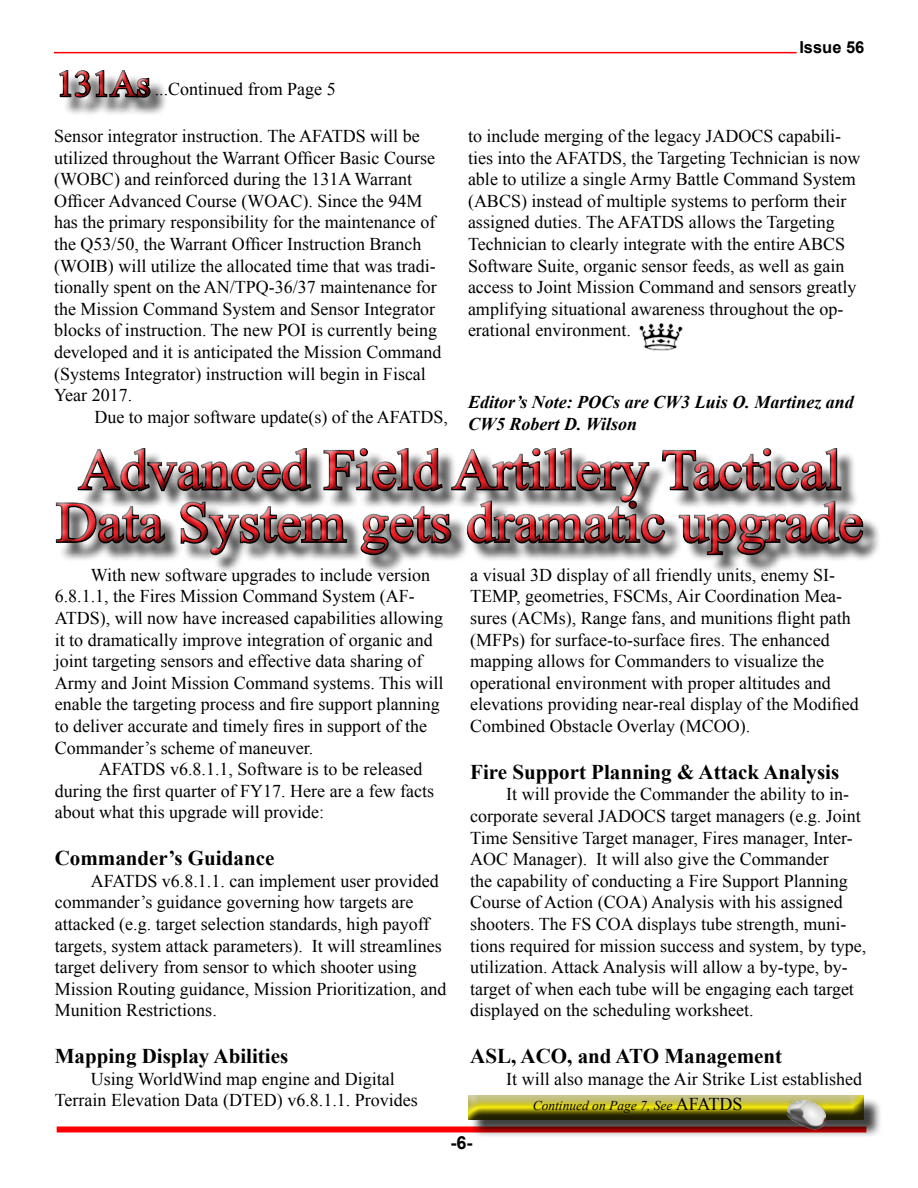
<style>
.page{position:relative;width:918px;height:1188px;background:#fff}
.page>*{position:absolute;margin:0;border:0;box-sizing:border-box;transform-origin:0 0}
.t1{font:57px/52.5px "Times New Roman";color:#ed1d24;text-align:center}
.t2{font:700 21px "Times New Roman";color:#000}
.t3{font:18px/21.6px "Times New Roman";color:#000}
.t4{font:italic 700 18px/21.6px "Times New Roman";color:#000}
.t5{font:700 18px "Arial";color:#000}
.t6{font:700 16.5px "Arial";color:#000}
.t7{font:italic 13.5px "Times New Roman";color:#000}
.s1{font-size:36px;color:#ed2124}
.s2{font-style:normal;font-size:18px}
</style>
<div class="page">
<hr style="left:54px;top:52px;width:743px;height:1px;background:#fe0000">
<div style="left:57px;top:1126px;width:809px;height:6px;background:#fc0000"></div>
<div style="left:470px;top:1098px;width:412px;height:40px;background:#000;opacity:.75"></div>
<div style="left:466px;top:1095px;width:399px;height:25px;background:#000;opacity:.75"></div>
<img style="left:787px;top:1100px;width:38px;height:30px">
<div style="left:58px;top:450px;width:823px;height:124px;background:#000;opacity:.75"></div>
<div style="left:47px;top:440px;width:828px;height:126px;background:#000;opacity:.75"></div>
<div style="left:62px;top:73px;width:107px;height:43px;background:#000;opacity:.75"></div>
<div style="left:51px;top:64px;width:111px;height:45px;background:#000;opacity:.75"></div>
<img style="left:639px;top:323px;width:44px;height:28px">
<p class="t3" style="left:56px;top:78px;width:281px"><span class="s1">131As</span> ...Continued from Page 5</p>
<p class="t3" style="left:54px;top:125px;width:389px">Sensor integrator instruction. The AFATDS will be utilized throughout the Warrant Officer Basic Course (WOBC) and reinforced during the 131A Warrant Officer Advanced Course (WOAC). Since the 94M has the primary responsibility for the maintenance of the Q53/50, the Warrant Officer Instruction Branch (WOIB) will utilize the allocated time that was tradi&shy;tionally spent on the AN/TPQ-36/37 maintenance for the Mission Command System and Sensor Integrator blocks of instruction. The new POI is currently being developed and it is anticipated the Mission Command (Systems Integrator) instruction will begin in Fiscal Year 2017.</p>
<p class="t3" style="left:95px;top:406px;width:355px">Due to major software update(s) of the AFATDS,</p>
<p class="t6" style="left:799px;top:36px;width:67px">Issue 56</p>
<p class="t3" style="left:468px;top:125px;width:394px">to include merging of the legacy JADOCS capabili&shy;ties into the AFATDS, the Targeting Technician is now able to utilize a single Army Battle Command System (ABCS) instead of multiple systems to perform their assigned duties. The AFATDS allows the Targeting Technician to clearly integrate with the entire ABCS Software Suite, organic sensor feeds, as well as gain access to Joint Mission Command and sensors greatly amplifying situational awareness throughout the op&shy;erational environment.</p>
<p class="t4" style="left:468px;top:391px;width:387px">Editor’s Note: POCs are CW3 Luis O. Martinez and<br>CW5 Robert D. Wilson</p>
<h1 class="t1" style="left:56px;top:443px;width:809px">Advanced Field Artillery Tactical<br>Data System gets dramatic upgrade</h1>
<p class="t3" style="left:55px;top:564px;width:390px;text-indent:36px">With new software upgrades to include version 6.8.1.1, the Fires Mission Command System (AF-ATDS), will now have increased capabilities allowing it to dramatically improve integration of organic and joint targeting sensors and effective data sharing of Army and Joint Mission Command systems. This will enable the targeting process and fire support planning to deliver accurate and timely fires in support of the Commander’s scheme of maneuver.</p>
<p class="t3" style="left:55px;top:758px;width:381px;text-indent:44px">AFATDS v6.8.1.1, Software is to be released during the first quarter of FY17. Here are a few facts about what this upgrade will provide:</p>
<p class="t2" style="left:55px;top:844px;width:221px">Commander’s Guidance</p>
<p class="t3" style="left:55px;top:870px;width:393px;text-indent:36px">AFATDS v6.8.1.1. can implement user provided commander’s guidance governing how targets are attacked (e.g. target selection standards, high payoff targets, system attack parameters). It will streamlines target delivery from sensor to which shooter using Mission Routing guidance, Mission Prioritization, and Munition Restrictions.</p>
<p class="t2" style="left:55px;top:1042px;width:235px">Mapping Display Abilities</p>
<p class="t3" style="left:55px;top:1068px;width:365px;text-indent:36px">Using WorldWind map engine and Digital<br>Terrain Elevation Data (DTED) v6.8.1.1. Provides</p>
<p class="t3" style="left:470px;top:564px;width:390px">a visual 3D display of all friendly units, enemy SI-TEMP, geometries, FSCMs, Air Coordination Mea&shy;sures (ACMs), Range fans, and munitions flight path (MFPs) for surface-to-surface fires. The enhanced mapping allows for Commanders to visualize the operational environment with proper altitudes and elevations providing near-real display of the Modified Combined Obstacle Overlay (MCOO).</p>
<p class="t2" style="left:470px;top:757px;width:370px">Fire Support Planning &amp; Attack Analysis</p>
<p class="t3" style="left:470px;top:783px;width:397px;text-indent:36px">It will provide the Commander the ability to in&shy;corporate several JADOCS target managers (e.g. Joint Time Sensitive Target manager, Fires manager, Inter-AOC Manager). It will also give the Commander<br>the capability of conducting a Fire Support Planning Course of Action (COA) Analysis with his assigned shooters. The FS COA displays tube strength, muni&shy;tions required for mission success and system, by type, utilization. Attack Analysis will allow a by-type, by&shy;target of when each tube will be engaging each target displayed on the scheduling worksheet.</p>
<p class="t2" style="left:470px;top:1042px;width:313px">ASL, ACO, and ATO Management</p>
<p class="t3" style="left:506px;top:1068px;width:357px">It will also manage the Air Strike List established</p>
<p class="t7" style="left:533px;top:1097px;width:211px">Continued on Page 7, See <span class="s2">AFATDS</span></p>
<p class="t5" style="left:450px;top:1130px;width:23px">-6-</p>
</div>
